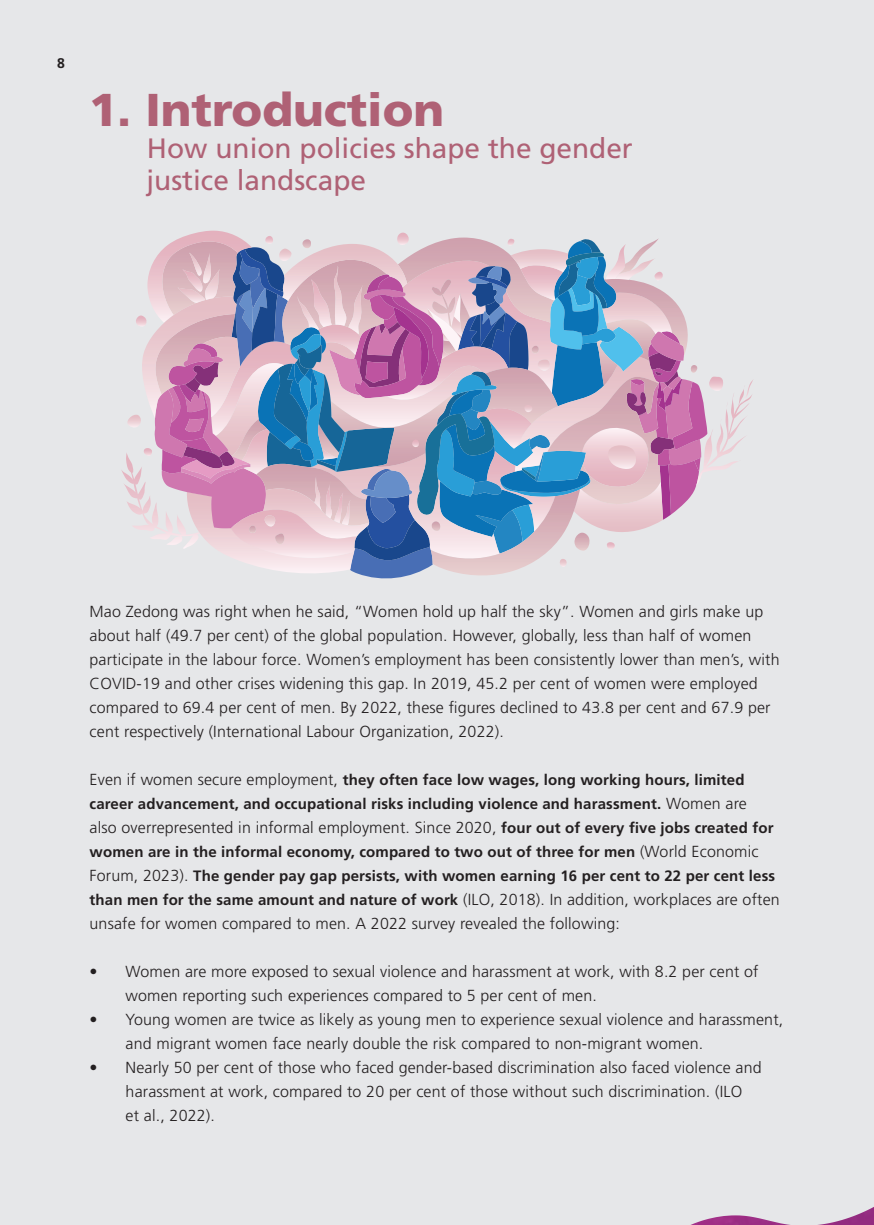
<style>
.page{position:relative;width:874px;height:1225px;background:#fff}
.page>*{position:absolute;margin:0;border:0;box-sizing:border-box;transform-origin:0 0}
.t1{font:900 46px "Frutiger LT Std";color:#af6175}
.t2{font:28px "Frutiger LT Std";color:#af6175}
.t3{font:300 16px/24px "Frutiger LT Std";letter-spacing:.01em;color:#231f20}
.t4{font:700 15px/24px "Frutiger LT Std";letter-spacing:.01em;color:#231f20}
.t5{font:700 14px "Frutiger LT Std";color:#231f20}
.s1{font-weight:300;font-size:16px}
.s2{font-weight:700;font-size:15px}
</style>
<div class="page">
<div style="left:0;top:0;width:873px;height:1225px;background:#e6e7e9"></div>
<img style="left:728px;top:1215px;width:18px;height:1px">
<img style="left:838px;top:1207px;width:35px;height:14px">
<svg style="left:121px;top:231px;width:632px;height:348px"></svg>
<p class="t5" style="left:57px;top:54px;width:9px">8</p>
<p class="t1" style="left:89px;top:82px;width:356px">1. Introduction</p>
<p class="t2" style="left:147px;top:132px;width:487px">How union policies shape the gender</p>
<p class="t2" style="left:146px;top:164px;width:221px">justice landscape</p>
<p class="t3" style="left:89px;top:600px;width:691px">Mao Zedong was right when he said, “Women hold up half the sky”. Women and girls make up about half (49.7 per cent) of the global population. However, globally, less than half of women participate in the labour force. Women’s employment has been consistently lower than men’s, with COVID-19 and other crises widening this gap. In 2019, 45.2 per cent of women were employed compared to 69.4 per cent of men. By 2022, these figures declined to 43.8 per cent and 67.9 per cent respectively (International Labour Organization, 2022).</p>
<p class="t4" style="left:89px;top:768px;width:658px"><span class="s1">Even if women secure employment,</span> they often face low wages, long working hours, limited career advancement, and occupational risks including violence and harassment. <span class="s1">Women are</span></p>
<p class="t3" style="left:89px;top:816px;width:685px">also overrepresented in informal employment. Since 2020, <span class="s2">four out of every five jobs created for</span></p>
<p class="t4" style="left:89px;top:840px;width:686px">women are in the informal economy, compared to two out of three for men <span class="s1">(World Economic<br>Forum, 2023).</span> The gender pay gap persists, with women earning 16 per cent to 22 per cent less</p>
<p class="t3" style="left:89px;top:888px;width:691px"><span class="s2">than men for the same amount and nature of work</span> (ILO, 2018). In addition, workplaces are often unsafe for women compared to men. A 2022 survey revealed the following:</p>
<p class="t3" style="left:125px;top:960px;width:634px;text-indent:-36px">• Women are more exposed to sexual violence and harassment at work, with 8.2 per cent of women reporting such experiences compared to 5 per cent of men.</p>
<p class="t3" style="left:125px;top:1008px;width:659px;text-indent:-36px">• Young women are twice as likely as young men to experience sexual violence and harassment, and migrant women face nearly double the risk compared to non-migrant women.</p>
<p class="t3" style="left:125px;top:1056px;width:637px;text-indent:-36px">• Nearly 50 per cent of those who faced gender-based discrimination also faced violence and harassment at work, compared to 20 per cent of those without such discrimination. (ILO<br>et al., 2022).</p>
</div>
